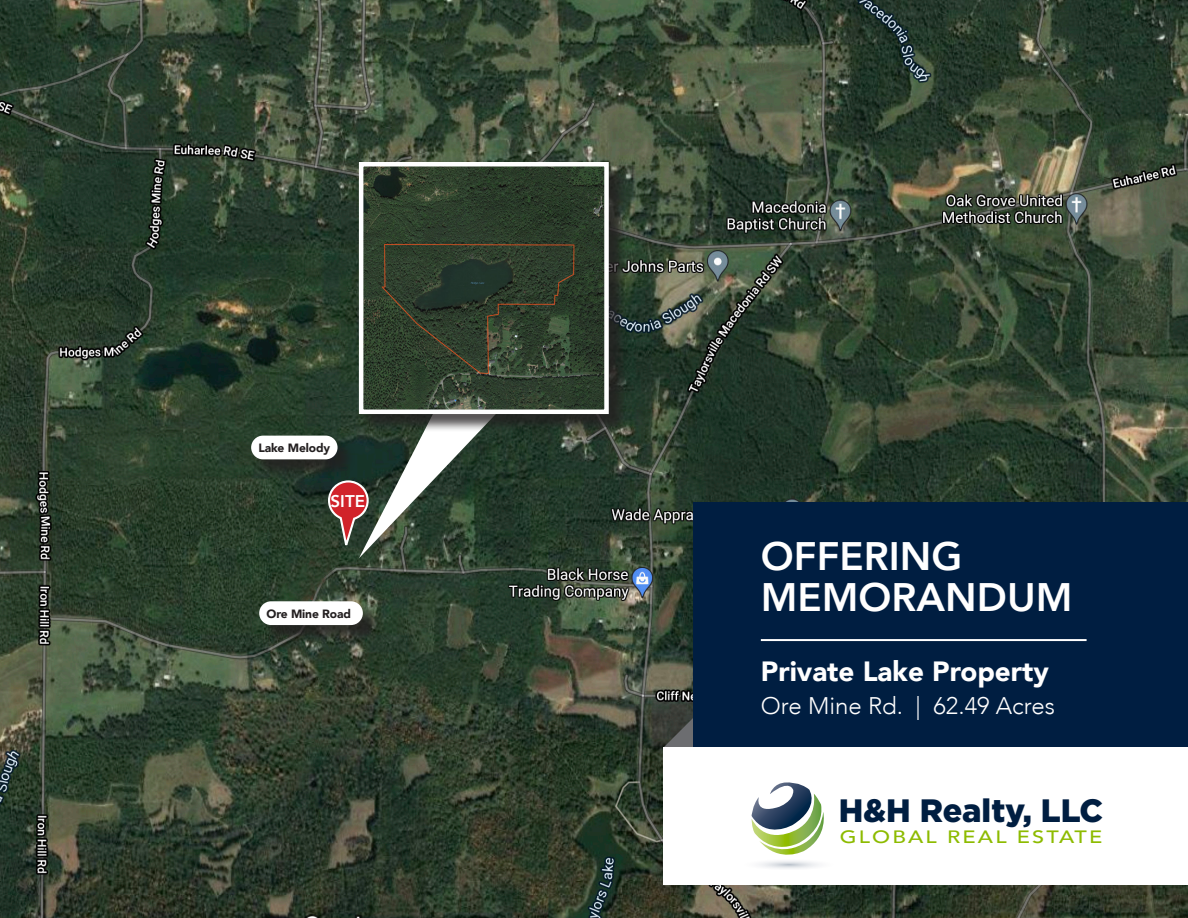
<style>
.page{position:relative;width:1188px;height:918px;background:#fff}
.page>*{position:absolute;margin:0;border:0;box-sizing:border-box;transform-origin:0 0}
.t1{font:800 39.75px "Avenir";color:#fff}
.t2{font:900 32.4px "Gotham";color:#001e41}
.t3{font:900 27.75px "Avenir";color:#fff}
.t4{font:300 24px "Avenir";color:#fff}
.t5{font:500 17.85px "Avenir";letter-spacing:.1em;color:#8dbb00;scale:1.21 1}
.t6{font:800 16.95px "Avenir";color:#fff}
.t7{font:900 12px "Avenir";letter-spacing:-.01em;color:#231f20}
</style>
<div class="page">
<img style="left:0;top:1px;width:1188px;height:917px">
<div style="left:694px;top:502px;width:494px;height:246px;background:#001e41"></div>
<hr style="left:761px;top:639px;width:326px;height:2px;background:#fff">
<div style="left:262px;top:604px;width:119px;height:40px;background:#231f20;opacity:.75"></div>
<div style="left:259px;top:601px;width:104px;height:24px;background:#fff;border-radius:12px"></div>
<div style="left:254px;top:438px;width:102px;height:40px;background:#231f20;opacity:.75"></div>
<div style="left:251px;top:436px;width:87px;height:23px;background:#fff;border-radius:12px"></div>
<div style="left:663px;top:748px;width:525px;height:137px;background:#fff"></div>
<svg style="left:663px;top:704px;width:174px;height:165px"></svg>
<svg style="left:327px;top:390px;width:192px;height:168px;background:#51594e"></svg>
<div style="left:361px;top:164px;width:266px;height:269px;background:#231f20;opacity:.75"></div>
<img style="left:364px;top:167px;width:240px;height:242px">
<div style="left:359px;top:162px;width:250px;height:252px;border:4px solid #fff"></div>
<p class="t7" style="left:258px;top:438px;width:73px">Lake Melody</p>
<p class="t6" style="left:331px;top:488px;width:36px">SITE</p>
<p class="t7" style="left:267px;top:603px;width:86px">Ore Mine Road</p>
<p class="t1" style="left:761px;top:525px;width:203px">OFFERING</p>
<p class="t1" style="left:761px;top:567px;width:313px">MEMORANDUM</p>
<p class="t3" style="left:761px;top:647px;width:290px">Private Lake Property</p>
<p class="t4" style="left:761px;top:691px;width:296px">Ore Mine Rd. | 62.49 Acres</p>
<p class="t2" style="left:839px;top:788px;width:266px">H&amp;H Realty, LLC</p>
<p class="t5" style="left:840px;top:822px;width:218px">GLOBAL REAL ESTATE</p>
</div>
